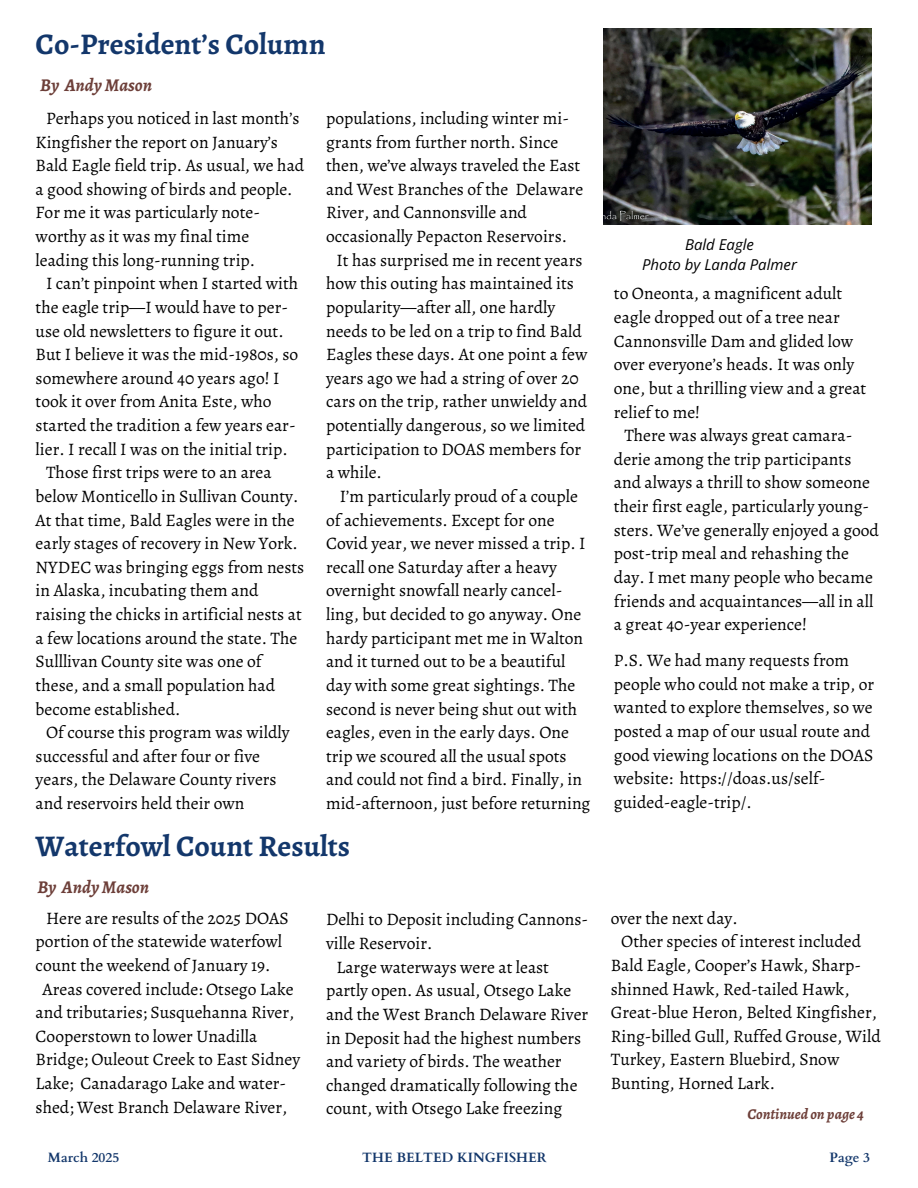
<style>
.page{position:relative;width:918px;height:1188px;background:#fff}
.page>*{position:absolute;margin:0;border:0;box-sizing:border-box;transform-origin:0 0}
.t1{font:700 30px "Alegreya";color:#13376b}
.t2{font:italic 700 18px "Alegreya";color:#6d3f39}
.t3{font:17.55px/23.5px "Alegreya";color:#000}
.t4{font:italic 15px/20.2px "Open Sans";color:#000;text-align:center}
.t5{font:italic 700 15px "Alegreya";color:#6d3f39}
.t6{font:700 13.5px "Cardo";color:#13376b}
</style>
<div class="page">
<img style="left:603px;top:28px;width:269px;height:196px">
<h1 class="t1" style="left:36px;top:24px;width:291px">Co-President’s Column</h1>
<p class="t2" style="left:40px;top:72px;width:113px">By Andy Mason</p>
<p class="t3" style="left:46px;top:106px;width:255px">Perhaps you noticed in last month’s</p>
<p class="t3" style="left:36px;top:130px;width:244px">Kingfisher the report on January’s</p>
<p class="t3" style="left:36px;top:153px;width:270px">Bald Eagle field trip. As usual, we had</p>
<p class="t3" style="left:36px;top:177px;width:258px">a good showing of birds and people.</p>
<p class="t3" style="left:36px;top:201px;width:226px">For me it was particularly note-</p>
<p class="t3" style="left:36px;top:224px;width:215px">worthy as it was my final time</p>
<p class="t3" style="left:36px;top:248px;width:221px">leading this long-running trip.</p>
<p class="t3" style="left:46px;top:272px;width:254px">I can’t pinpoint when I started with</p>
<p class="t3" style="left:36px;top:295px;width:254px">the eagle trip—I would have to per-</p>
<p class="t3" style="left:36px;top:319px;width:250px">use old newsletters to figure it out.</p>
<p class="t3" style="left:36px;top:342px;width:264px">But I believe it was the mid-1980s, so</p>
<p class="t3" style="left:36px;top:366px;width:245px">somewhere around 40 years ago! I</p>
<p class="t3" style="left:36px;top:390px;width:237px">took it over from Anita Este, who</p>
<p class="t3" style="left:36px;top:413px;width:262px">started the tradition a few years ear-</p>
<p class="t3" style="left:36px;top:437px;width:254px">lier. I recall I was on the initial trip.</p>
<p class="t3" style="left:46px;top:461px;width:227px">Those first trips were to an area</p>
<p class="t3" style="left:36px;top:484px;width:264px">below Monticello in Sullivan County.</p>
<p class="t3" style="left:36px;top:508px;width:261px">At that time, Bald Eagles were in the</p>
<p class="t3" style="left:36px;top:531px;width:264px">early stages of recovery in New York.</p>
<p class="t3" style="left:36px;top:555px;width:270px">NYDEC was bringing eggs from nests</p>
<p class="t3" style="left:36px;top:579px;width:224px">in Alaska, incubating them and</p>
<p class="t3" style="left:36px;top:602px;width:268px">raising the chicks in artificial nests at</p>
<p class="t3" style="left:36px;top:626px;width:263px">a few locations around the state. The</p>
<p class="t3" style="left:36px;top:650px;width:227px">Sulllivan County site was one of</p>
<p class="t3" style="left:36px;top:673px;width:241px">these, and a small population had</p>
<p class="t3" style="left:36px;top:697px;width:146px">become established.</p>
<p class="t3" style="left:46px;top:720px;width:245px">Of course this program was wildly</p>
<p class="t3" style="left:36px;top:744px;width:226px">successful and after four or five</p>
<p class="t3" style="left:36px;top:768px;width:243px">years, the Delaware County rivers</p>
<p class="t3" style="left:36px;top:791px;width:210px">and reservoirs held their own</p>
<p class="t3" style="left:326px;top:106px;width:244px">populations, including winter mi-</p>
<p class="t3" style="left:326px;top:130px;width:234px">grants from further north. Since</p>
<p class="t3" style="left:326px;top:153px;width:256px">then, we’ve always traveled the East</p>
<p class="t3" style="left:326px;top:177px;width:259px">and West Branches of the Delaware</p>
<p class="t3" style="left:326px;top:201px;width:203px">River, and Cannonsville and</p>
<p class="t3" style="left:326px;top:224px;width:243px">occasionally Pepacton Reservoirs.</p>
<p class="t3" style="left:337px;top:248px;width:248px">It has surprised me in recent years</p>
<p class="t3" style="left:326px;top:272px;width:249px">how this outing has maintained its</p>
<p class="t3" style="left:326px;top:295px;width:231px">popularity—after all, one hardly</p>
<p class="t3" style="left:326px;top:319px;width:257px">needs to be led on a trip to find Bald</p>
<p class="t3" style="left:326px;top:342px;width:263px">Eagles these days. At one point a few</p>
<p class="t3" style="left:326px;top:366px;width:254px">years ago we had a string of over 20</p>
<p class="t3" style="left:326px;top:390px;width:263px">cars on the trip, rather unwieldy and</p>
<p class="t3" style="left:326px;top:413px;width:261px">potentially dangerous, so we limited</p>
<p class="t3" style="left:326px;top:437px;width:257px">participation to DOAS members for</p>
<p class="t3" style="left:326px;top:461px;width:57px">a while.</p>
<p class="t3" style="left:340px;top:484px;width:239px">I’m particularly proud of a couple</p>
<p class="t3" style="left:326px;top:508px;width:230px">of achievements. Except for one</p>
<p class="t3" style="left:326px;top:531px;width:261px">Covid year, we never missed a trip. I</p>
<p class="t3" style="left:326px;top:555px;width:232px">recall one Saturday after a heavy</p>
<p class="t3" style="left:326px;top:579px;width:238px">overnight snowfall nearly cancel-</p>
<p class="t3" style="left:326px;top:602px;width:257px">ling, but decided to go anyway. One</p>
<p class="t3" style="left:326px;top:626px;width:259px">hardy participant met me in Walton</p>
<p class="t3" style="left:326px;top:650px;width:241px">and it turned out to be a beautiful</p>
<p class="t3" style="left:326px;top:673px;width:251px">day with some great sightings. The</p>
<p class="t3" style="left:326px;top:697px;width:253px">second is never being shut out with</p>
<p class="t3" style="left:326px;top:720px;width:245px">eagles, even in the early days. One</p>
<p class="t3" style="left:326px;top:744px;width:242px">trip we scoured all the usual spots</p>
<p class="t3" style="left:326px;top:768px;width:258px">and could not find a bird. Finally, in</p>
<p class="t3" style="left:326px;top:791px;width:266px">mid-afternoon, just before returning</p>
<h1 class="t1" style="left:36px;top:825px;width:316px">Waterfowl Count Results</h1>
<p class="t2" style="left:37px;top:873px;width:113px">By Andy Mason</p>
<p class="t3" style="left:46px;top:906px;width:244px">Here are results of the 2025 DOAS</p>
<p class="t3" style="left:36px;top:930px;width:248px">portion of the statewide waterfowl</p>
<p class="t3" style="left:36px;top:953px;width:236px">count the weekend of January 19.</p>
<p class="t3" style="left:43px;top:977px;width:253px">Areas covered include: Otsego Lake</p>
<p class="t3" style="left:36px;top:1000px;width:260px">and tributaries; Susquehanna River,</p>
<p class="t3" style="left:36px;top:1024px;width:223px">Cooperstown to lower Unadilla</p>
<p class="t3" style="left:36px;top:1048px;width:266px">Bridge; Ouleout Creek to East Sidney</p>
<p class="t3" style="left:36px;top:1071px;width:252px">Lake; Canadarago Lake and water-</p>
<p class="t3" style="left:36px;top:1095px;width:253px">shed; West Branch Delaware River,</p>
<p class="t3" style="left:326px;top:908px;width:264px">Delhi to Deposit including Cannons-</p>
<p class="t3" style="left:326px;top:931px;width:108px">ville Reservoir.</p>
<p class="t3" style="left:337px;top:955px;width:214px">Large waterways were at least</p>
<p class="t3" style="left:326px;top:979px;width:247px">partly open. As usual, Otsego Lake</p>
<p class="t3" style="left:326px;top:1002px;width:264px">and the West Branch Delaware River</p>
<p class="t3" style="left:326px;top:1026px;width:257px">in Deposit had the highest numbers</p>
<p class="t3" style="left:326px;top:1050px;width:237px">and variety of birds. The weather</p>
<p class="t3" style="left:326px;top:1073px;width:253px">changed dramatically following the</p>
<p class="t3" style="left:326px;top:1097px;width:238px">count, with Otsego Lake freezing</p>
<p class="t4" style="left:642px;top:234px;width:156px">Bald Eagle<br>Photo by Landa Palmer</p>
<p class="t3" style="left:614px;top:282px;width:230px">to Oneonta, a magnificent adult</p>
<p class="t3" style="left:614px;top:305px;width:227px">eagle dropped out of a tree near</p>
<p class="t3" style="left:614px;top:329px;width:241px">Cannonsville Dam and glided low</p>
<p class="t3" style="left:614px;top:353px;width:242px">over everyone’s heads. It was only</p>
<p class="t3" style="left:614px;top:376px;width:254px">one, but a thrilling view and a great</p>
<p class="t3" style="left:614px;top:400px;width:88px">relief to me!</p>
<p class="t3" style="left:624px;top:424px;width:230px">There was always great camara-</p>
<p class="t3" style="left:614px;top:447px;width:239px">derie among the trip participants</p>
<p class="t3" style="left:614px;top:471px;width:257px">and always a thrill to show someone</p>
<p class="t3" style="left:614px;top:494px;width:257px">their first eagle, particularly young-</p>
<p class="t3" style="left:614px;top:518px;width:267px">sters. We’ve generally enjoyed a good</p>
<p class="t3" style="left:614px;top:542px;width:237px">post-trip meal and rehashing the</p>
<p class="t3" style="left:614px;top:565px;width:260px">day. I met many people who became</p>
<p class="t3" style="left:614px;top:589px;width:261px">friends and acquaintances—all in all</p>
<p class="t3" style="left:614px;top:613px;width:195px">a great 40-year experience!</p>
<p class="t3" style="left:614px;top:649px;width:262px">P.S. We had many requests from people who could not make a trip, or wanted to explore themselves, so we posted a map of our usual route and good viewing locations on the DOAS website: https://doas.us/self&shy;guided-eagle-trip/.</p>
<p class="t3" style="left:611px;top:906px;width:128px">over the next day.</p>
<p class="t3" style="left:621px;top:930px;width:241px">Other species of interest included</p>
<p class="t3" style="left:611px;top:953px;width:252px">Bald Eagle, Cooper’s Hawk, Sharp-</p>
<p class="t3" style="left:611px;top:977px;width:240px">shinned Hawk, Red-tailed Hawk,</p>
<p class="t3" style="left:611px;top:1000px;width:268px">Great-blue Heron, Belted Kingfisher,</p>
<p class="t3" style="left:611px;top:1024px;width:272px">Ring-billed Gull, Ruffed Grouse, Wild</p>
<p class="t3" style="left:611px;top:1048px;width:230px">Turkey, Eastern Bluebird, Snow</p>
<p class="t3" style="left:611px;top:1071px;width:166px">Bunting, Horned Lark.</p>
<p class="t5" style="left:747px;top:1103px;width:118px">Continued on page 4</p>
<p class="t6" style="left:48px;top:1147px;width:73px">March 2025</p>
<p class="t6" style="left:362px;top:1147px;width:186px">THE BELTED KINGFISHER</p>
<p class="t6" style="left:829px;top:1147px;width:42px">Page 3</p>
</div>
